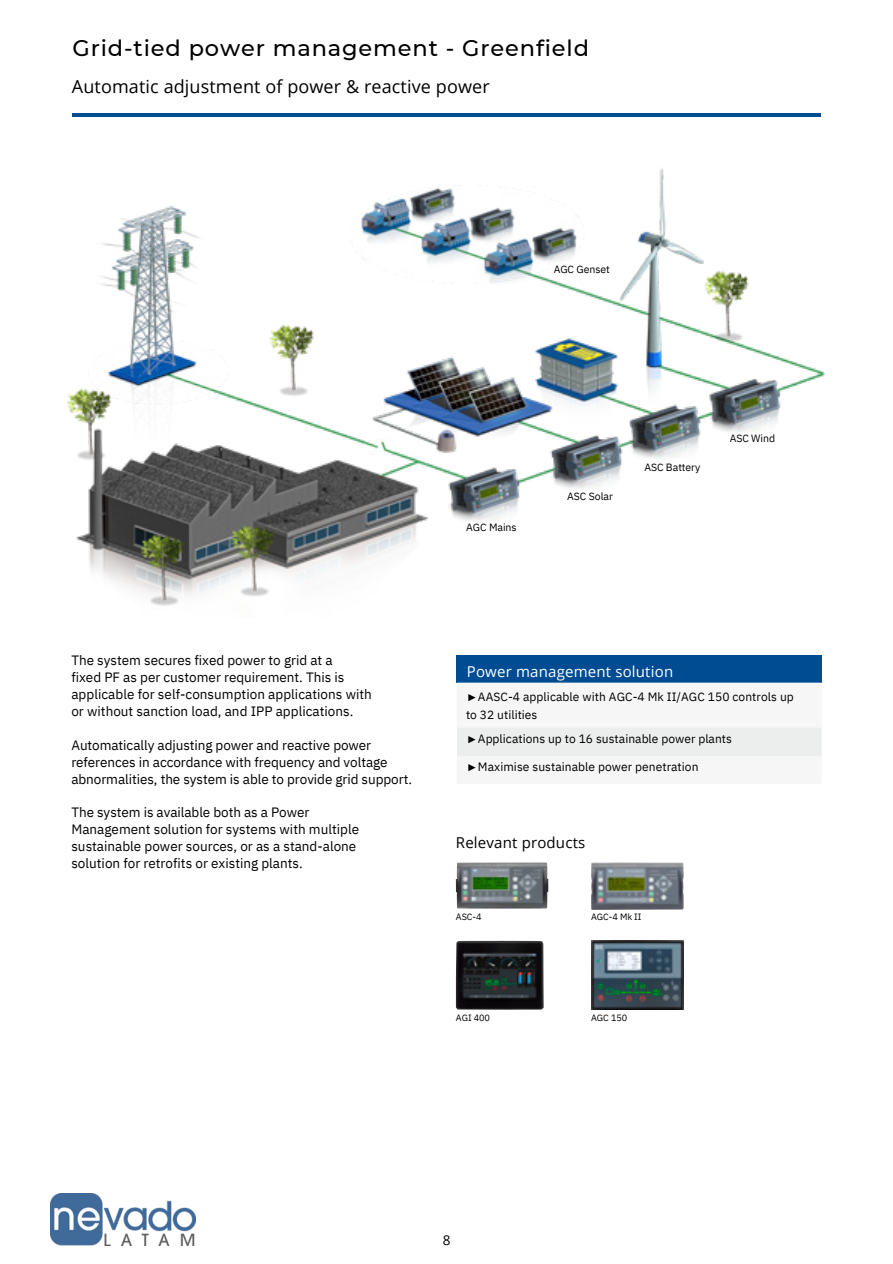
<style>
.page{position:relative;width:893px;height:1264px;background:#fff}
.page>*{position:absolute;margin:0;border:0;box-sizing:border-box;transform-origin:0 0}
.t1{font:500 22.5px "Montserrat";letter-spacing:.04em;color:#000}
.t2{font:18px "Open Sans";letter-spacing:.005em;color:#000}
.t3{font:15px "Open Sans";letter-spacing:.01em;color:#fff}
.t4{font:15px "Open Sans";letter-spacing:.01em;color:#000}
.t5{font:13.5px/16.8px "IBM Plex Sans";color:#000}
.t6{font:13.5px "Open Sans";color:#000}
.t7{font:12px/18px "IBM Plex Sans";letter-spacing:.005em;color:#000}
.t8{font:10.5px "IBM Plex Sans";letter-spacing:-.005em;color:#000}
.t9{font:9.15px "IBM Plex Sans";letter-spacing:-.005em;color:#000}
.s1{font-family:"Liberation Serif"}
</style>
<div class="page">
<hr style="left:72px;top:113px;width:749px;height:3px;background:#004c93">
<img style="left:456px;top:862px;width:92px;height:46px">
<img style="left:591px;top:940px;width:92px;height:69px">
<img style="left:591px;top:862px;width:92px;height:47px">
<img style="left:456px;top:940px;width:87px;height:69px">
<div style="left:457px;top:655px;width:364px;height:27px;background:#004c93"></div>
<svg style="left:457px;top:682px;width:364px;height:74px"></svg>
<img style="left:67px;top:168px;width:758px;height:438px">
<img style="left:51px;top:1193px;width:145px;height:51px">
<h6 class="t1" style="left:72px;top:34px;width:518px">Grid-tied power management - Greenfield</h6>
<h6 class="t2" style="left:72px;top:74px;width:419px">Automatic adjustment of power &amp; reactive power</h6>
<p class="t8" style="left:553px;top:262px;width:58px">AGC Genset</p>
<p class="t8" style="left:466px;top:520px;width:52px">AGC Mains</p>
<p class="t8" style="left:567px;top:489px;width:47px">ASC Solar</p>
<p class="t8" style="left:644px;top:460px;width:57px">ASC Battery</p>
<p class="t8" style="left:729px;top:431px;width:47px">ASC Wind</p>
<h4 class="t5" style="left:71px;top:652px;width:302px">The system secures fixed power to grid at a<br>fixed PF as per customer requirement. This is applicable for self-consumption applications with</h4>
<h4 class="t5" style="left:71px;top:702px;width:283px">or without sanction load, and IPP applications.</h4>
<h4 class="t5" style="left:71px;top:736px;width:342px">Automatically adjusting power and reactive power references in accordance with frequency and voltage abnormalities, the system is able to provide grid support.</h4>
<h4 class="t5" style="left:71px;top:803px;width:239px">The system is available both as a Power</h4>
<h4 class="t5" style="left:71px;top:820px;width:289px">Management solution for systems with multiple sustainable power sources, or as a stand-alone solution for retrofits or existing plants.</h4>
<h5 class="t3" style="left:467px;top:661px;width:208px">Power management solution</h5>
<p class="t7" style="left:466px;top:688px;width:329px"><span class="s1">►</span>AASC-4 applicable with AGC-4 Mk II/AGC 150 controls up to 32 utilities</p>
<p class="t7" style="left:466px;top:729px;width:267px"><span class="s1">►</span>Applications up to 16 sustainable power plants</p>
<p class="t7" style="left:466px;top:757px;width:234px"><span class="s1">►</span>Maximise sustainable power penetration</p>
<h3 class="t4" style="left:456px;top:831px;width:131px">Relevant products</h3>
<h3 class="t9" style="left:456px;top:910px;width:27px">ASC-4</h3>
<p class="t9" style="left:591px;top:910px;width:52px">AGC-4 Mk II</p>
<p class="t9" style="left:456px;top:1011px;width:36px">AGI 400</p>
<p class="t9" style="left:591px;top:1011px;width:38px">AGC 150</p>
<h6 class="t6" style="left:443px;top:1230px;width:9px">8</h6>
</div>
